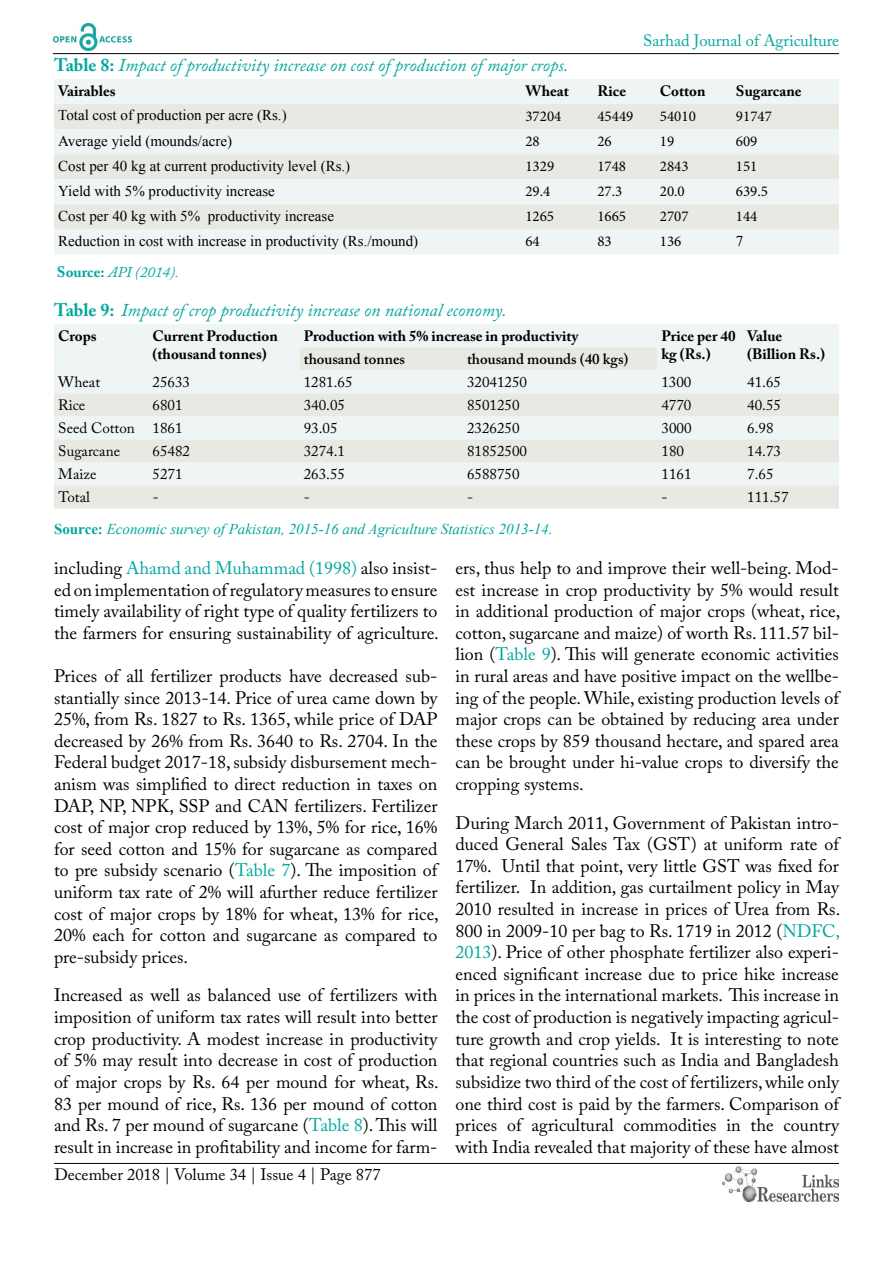
<style>
.page{position:relative;width:893px;height:1263px;background:#fff}
.page>*{position:absolute;margin:0;border:0;box-sizing:border-box;transform-origin:0 0}
.t1{font:18px/21.6px "Adobe Caslon Pro";color:#000;text-align:justify}
.t2{font:italic 18px "Adobe Caslon Pro";color:#00a79e}
.t3{font:16.5px "Adobe Caslon Pro";color:#000}
.t4{font:16.5px "Adobe Caslon Pro";color:#00a79e}
.t5{font:15px "Times New Roman";color:#000}
.t6{font:15px "Adobe Caslon Pro";color:#000}
.t7{font:700 15px/18px "Adobe Caslon Pro";color:#000}
.t8{font:15px "Minion Pro";color:#000}
.t9{font:italic 15px "Times New Roman";color:#00a79e}
.t10{font:600 15px "Adobe Caslon Pro";color:#000}
.t11{font:italic 15px "Adobe Caslon Pro";color:#00a79e}
.s1{font-weight:700;font-style:normal}
.s2{color:#00a79e}
</style>
<div class="page">
<hr style="left:53px;top:53px;width:786px;height:1px;background:#000">
<hr style="left:54px;top:1163px;width:785px;height:1px;background:#000">
<img style="left:53px;top:24px;width:78px;height:27px">
<img style="left:722px;top:1167px;width:117px;height:36px">
<div style="left:54px;top:79px;width:785px;height:175px;background:#eef5f4"></div>
<svg style="left:54px;top:104px;width:785px;height:125px;background:#ebedea"></svg>
<div style="left:54px;top:324px;width:785px;height:23px;background:#eef5f4"></div>
<svg style="left:54px;top:347px;width:785px;height:161px;background:#ebefec"></svg>
<p class="t4" style="left:643px;top:31px;width:198px">Sarhad Journal of Agriculture</p>
<p class="t2" style="left:54px;top:54px;width:516px"><span class="s1">Table 8:</span> Impact of productivity increase on cost of production of major crops.</p>
<p class="t7" style="left:58px;top:82px;width:59px">Vairables</p>
<p class="t7" style="left:525px;top:82px;width:45px">Wheat</p>
<p class="t7" style="left:597px;top:82px;width:30px">Rice</p>
<p class="t7" style="left:660px;top:82px;width:47px">Cotton</p>
<p class="t7" style="left:736px;top:82px;width:67px">Sugarcane</p>
<p class="t5" style="left:58px;top:105px;width:230px">Total cost of production per acre (Rs.)</p>
<p class="t8" style="left:525px;top:106px;width:37px">37204</p>
<p class="t8" style="left:597px;top:106px;width:38px">45449</p>
<p class="t8" style="left:660px;top:106px;width:38px">54010</p>
<p class="t8" style="left:736px;top:106px;width:38px">91747</p>
<p class="t5" style="left:58px;top:130px;width:175px">Average yield (mounds/acre)</p>
<p class="t8" style="left:525px;top:131px;width:16px">28</p>
<p class="t8" style="left:597px;top:131px;width:16px">26</p>
<p class="t8" style="left:660px;top:131px;width:16px">19</p>
<p class="t8" style="left:736px;top:131px;width:23px">609</p>
<p class="t5" style="left:58px;top:155px;width:294px">Cost per 40 kg at current productivity level (Rs.)</p>
<p class="t8" style="left:525px;top:156px;width:30px">1329</p>
<p class="t8" style="left:597px;top:156px;width:30px">1748</p>
<p class="t8" style="left:660px;top:156px;width:30px">2843</p>
<p class="t8" style="left:736px;top:156px;width:23px">151</p>
<p class="t5" style="left:58px;top:181px;width:218px">Yield with 5% productivity increase</p>
<p class="t8" style="left:525px;top:181px;width:27px">29.4</p>
<p class="t8" style="left:597px;top:181px;width:27px">27.3</p>
<p class="t8" style="left:660px;top:181px;width:27px">20.0</p>
<p class="t8" style="left:736px;top:181px;width:34px">639.5</p>
<p class="t5" style="left:58px;top:206px;width:277px">Cost per 40 kg with 5% productivity increase</p>
<p class="t8" style="left:525px;top:206px;width:30px">1265</p>
<p class="t8" style="left:597px;top:206px;width:30px">1665</p>
<p class="t8" style="left:660px;top:206px;width:30px">2707</p>
<p class="t8" style="left:736px;top:206px;width:23px">144</p>
<p class="t5" style="left:58px;top:231px;width:361px">Reduction in cost with increase in productivity (Rs./mound)</p>
<p class="t8" style="left:525px;top:232px;width:16px">64</p>
<p class="t8" style="left:597px;top:232px;width:16px">83</p>
<p class="t8" style="left:660px;top:232px;width:23px">136</p>
<p class="t5" style="left:736px;top:231px;width:9px">7</p>
<p class="t11" style="left:57px;top:263px;width:124px"><span class="s1">Source:</span> API (2014).</p>
<p class="t2" style="left:54px;top:300px;width:454px"><span class="s1">Table 9:</span> Impact of crop productivity increase on national economy.</p>
<p class="t7" style="left:58px;top:327px;width:40px">Crops</p>
<p class="t7" style="left:153px;top:327px;width:127px">Current Production (thousand tonnes)</p>
<p class="t7" style="left:304px;top:327px;width:276px">Production with 5% increase in productivity</p>
<p class="t7" style="left:661px;top:327px;width:76px">Price per 40 kg (Rs.)</p>
<p class="t7" style="left:747px;top:327px;width:80px">Value (Billion Rs.)</p>
<p class="t10" style="left:304px;top:350px;width:103px">thousand tonnes</p>
<p class="t10" style="left:467px;top:350px;width:163px">thousand mounds (40 kgs)</p>
<p class="t6" style="left:58px;top:373px;width:43px">Wheat</p>
<p class="t6" style="left:153px;top:373px;width:39px">25633</p>
<p class="t6" style="left:304px;top:373px;width:50px">1281.65</p>
<p class="t6" style="left:467px;top:373px;width:61px">32041250</p>
<p class="t6" style="left:661px;top:373px;width:31px">1300</p>
<p class="t6" style="left:747px;top:373px;width:35px">41.65</p>
<p class="t6" style="left:58px;top:396px;width:29px">Rice</p>
<p class="t6" style="left:153px;top:396px;width:31px">6801</p>
<p class="t6" style="left:304px;top:396px;width:43px">340.05</p>
<p class="t6" style="left:467px;top:396px;width:54px">8501250</p>
<p class="t6" style="left:661px;top:396px;width:31px">4770</p>
<p class="t6" style="left:747px;top:396px;width:35px">40.55</p>
<p class="t6" style="left:58px;top:419px;width:126px">Seed Cotton 1861</p>
<p class="t6" style="left:304px;top:419px;width:35px">93.05</p>
<p class="t6" style="left:467px;top:419px;width:54px">2326250</p>
<p class="t6" style="left:661px;top:419px;width:31px">3000</p>
<p class="t6" style="left:747px;top:419px;width:28px">6.98</p>
<p class="t6" style="left:58px;top:442px;width:63px">Sugarcane</p>
<p class="t6" style="left:153px;top:442px;width:39px">65482</p>
<p class="t6" style="left:304px;top:442px;width:43px">3274.1</p>
<p class="t6" style="left:467px;top:442px;width:61px">81852500</p>
<p class="t6" style="left:661px;top:442px;width:24px">180</p>
<p class="t6" style="left:747px;top:442px;width:35px">14.73</p>
<p class="t6" style="left:58px;top:465px;width:40px">Maize</p>
<p class="t6" style="left:153px;top:465px;width:31px">5271</p>
<p class="t6" style="left:304px;top:465px;width:43px">263.55</p>
<p class="t6" style="left:467px;top:465px;width:54px">6588750</p>
<p class="t6" style="left:661px;top:465px;width:31px">1161</p>
<p class="t6" style="left:747px;top:465px;width:28px">7.65</p>
<p class="t6" style="left:58px;top:488px;width:33px">Total</p>
<p class="t6" style="left:153px;top:488px;width:8px">-</p>
<p class="t6" style="left:304px;top:488px;width:8px">-</p>
<p class="t6" style="left:467px;top:488px;width:8px">-</p>
<p class="t6" style="left:661px;top:488px;width:8px">-</p>
<p class="t6" style="left:747px;top:488px;width:43px">111.57</p>
<p class="t9" style="left:54px;top:519px;width:500px"><span class="s1">Source:</span> Economic survey of Pakistan, 2015-16 and Agriculture Statistics 2013-14.</p>
<p class="t1" style="left:54px;top:557px;width:386px">including <span class="s2">Ahamd and Muhammad (1998)</span> also insist&shy;ed on implementation of regulatory measures to ensure timely availability of right type of quality fertilizers to the farmers for ensuring sustainability of agriculture.</p>
<p class="t1" style="left:54px;top:665px;width:386px">Prices of all fertilizer products have decreased sub&shy;stantially since 2013-14. Price of urea came down by 25%, from Rs. 1827 to Rs. 1365, while price of DAP decreased by 26% from Rs. 3640 to Rs. 2704. In the Federal budget 2017-18, subsidy disbursement mech&shy;anism was simplified to direct reduction in taxes on DAP, NP, NPK, SSP and CAN fertilizers. Fertilizer cost of major crop reduced by 13%, 5% for rice, 16% for seed cotton and 15% for sugarcane as compared to pre subsidy scenario (<span class="s2">Table 7</span>). The imposition of uniform tax rate of 2% will afurther reduce fertilizer cost of major crops by 18% for wheat, 13% for rice, 20% each for cotton and sugarcane as compared to pre-subsidy prices.</p>
<p class="t1" style="left:54px;top:984px;width:386px">Increased as well as balanced use of fertilizers with imposition of uniform tax rates will result into better crop productivity. A modest increase in productivity of 5% may result into decrease in cost of production of major crops by Rs. 64 per mound for wheat, Rs.<br>83 per mound of rice, Rs. 136 per mound of cotton and Rs. 7 per mound of sugarcane (<span class="s2">Table 8</span>). This will result in increase in profitability and income for farm-</p>
<p class="t1" style="left:455px;top:557px;width:386px">ers, thus help to and improve their well-being. Mod&shy;est increase in crop productivity by 5% would result in additional production of major crops (wheat, rice, cotton, sugarcane and maize) of worth Rs. 111.57 bil&shy;lion (<span class="s2">Table 9</span>). This will generate economic activities in rural areas and have positive impact on the wellbe&shy;ing of the people. While, existing production levels of major crops can be obtained by reducing area under these crops by 859 thousand hectare, and spared area can be brought under hi-value crops to diversify the cropping systems.</p>
<p class="t1" style="left:455px;top:812px;width:386px">During March 2011, Government of Pakistan intro&shy;duced General Sales Tax (GST) at uniform rate of 17%. Until that point, very little GST was fixed for fertilizer. In addition, gas curtailment policy in May 2010 resulted in increase in prices of Urea from Rs.<br>800 in 2009-10 per bag to Rs. 1719 in 2012 (<span class="s2">NDFC, 2013</span>). Price of other phosphate fertilizer also experi&shy;enced significant increase due to price hike increase in prices in the international markets. This increase in the cost of production is negatively impacting agricul&shy;ture growth and crop yields. It is interesting to note that regional countries such as India and Bangladesh subsidize two third of the cost of fertilizers, while only one third cost is paid by the farmers. Comparison of prices of agricultural commodities in the country with India revealed that majority of these have almost</p>
<p class="t3" style="left:54px;top:1165px;width:328px">December 2018 | Volume 34 | Issue 4 | Page 877</p>
</div>
